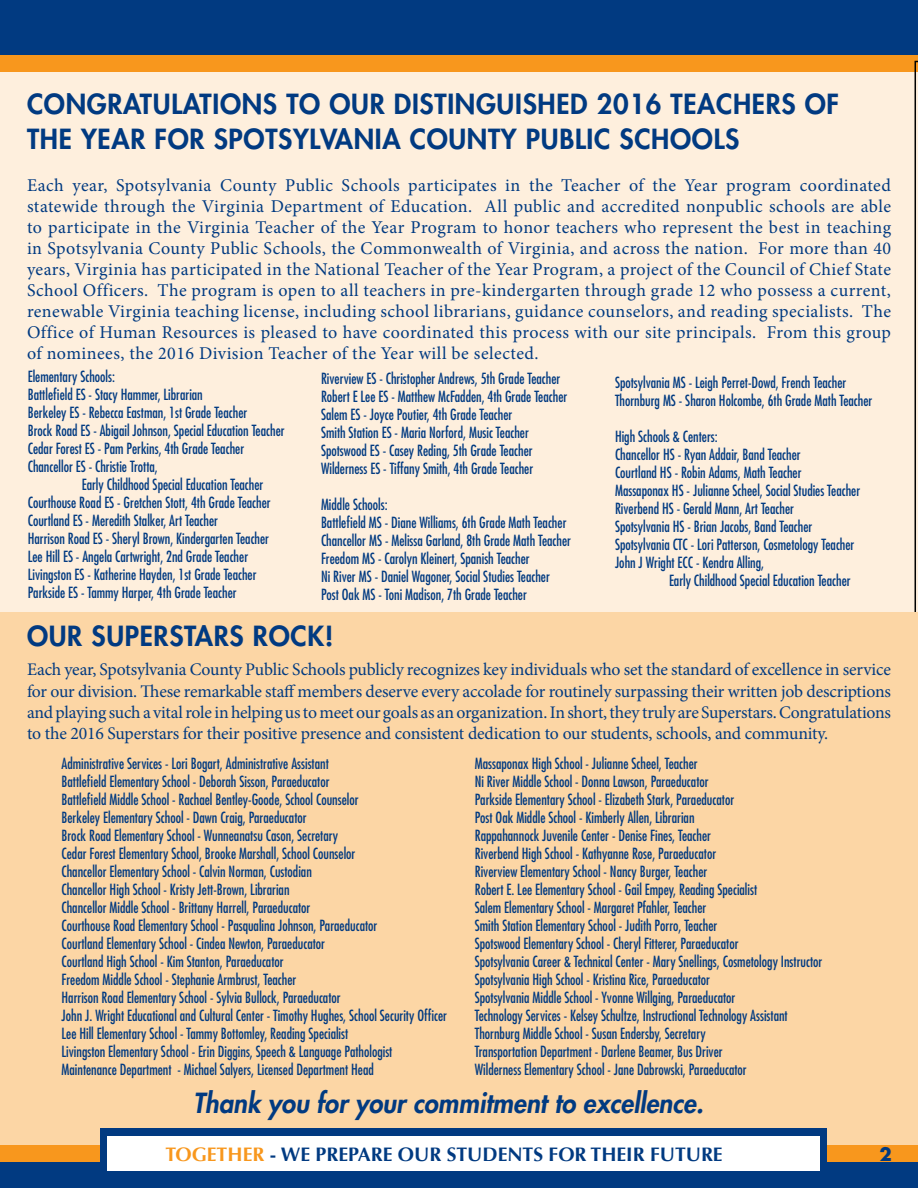
<style>
.page{position:relative;width:918px;height:1188px;background:#fff}
.page>*{position:absolute;margin:0;border:0;box-sizing:border-box;transform-origin:0 0}
.t1{font:800 27px/34.5px "Futura";letter-spacing:.025em;color:#013a81}
.t2{font:italic 800 27px "Futura";color:#013a81;scale:.95 1}
.t3{font:700 19.5px "Optima";color:#013a81}
.t4{font:18px/21px "Minion Pro";letter-spacing:.025em;color:#013a81;text-align:justify}
.t5{font:700 18px "Futura";color:#013a81}
.t6{font:17.7px/21.3px "Minion Pro";letter-spacing:-.01em;color:#013a81;text-align:justify}
.t7{font:condensed 15px/18px "Futura";color:#013a81;scale:.95 1}
.s1{color:#f8971d}
</style>
<div class="page">
<div style="left:0;top:68px;width:917px;height:544px;background:#feefdd"></div>
<div style="left:0;top:0;width:918px;height:55px;background:#013a81"></div>
<div style="left:0;top:55px;width:918px;height:16px;background:#f8971d"></div>
<svg style="left:915px;top:61px;width:3px;height:1084px"></svg>
<div style="left:0;top:612px;width:917px;height:545px;background:#fcd6a5"></div>
<div style="left:0;top:1162px;width:918px;height:26px;background:#013a81"></div>
<div style="left:0;top:1145px;width:918px;height:17px;background:#f8971d"></div>
<div style="left:101px;top:1128px;width:726px;height:35px;background:#013a81"></div>
<div style="left:108px;top:1136px;width:712px;height:35px;background:#fff"></div>
<h2 class="t1" style="left:27px;top:87px;width:814px">CONGRATULATIONS TO OUR DISTINGUISHED 2016 TEACHERS OF<br>THE YEAR FOR SPOTSYLVANIA COUNTY PUBLIC SCHOOLS</h2>
<p class="t4" style="left:27px;top:175px;width:866px">Each year, Spotsylvania County Public Schools participates in the Teacher of the Year program coordinated statewide through the Virginia Department of Education. All public and accredited nonpublic schools are able to participate in the Virginia Teacher of the Year Program to honor teachers who represent the best in teaching in Spotsylvania County Public Schools, the Commonwealth of Virginia, and across the nation. For more than 40 years, Virginia has participated in the National Teacher of the Year Program, a project of the Council of Chief State School Officers. The program is open to all teachers in pre-kindergarten through grade 12 who possess a current, renewable Virginia teaching license, including school librarians, guidance counselors, and reading specialists. The Office of Human Resources is pleased to have coordinated this process with our site principals. From this group of nominees, the 2016 Division Teacher of the Year will be selected.</p>
<p class="t7" style="left:28px;top:367px;width:93px">Elementary Schools:</p>
<p class="t7" style="left:321px;top:370px;width:254px">Riverview ES - Christopher Andrews, 5th Grade Teacher</p>
<p class="t7" style="left:615px;top:374px;width:245px">Spotsylvania MS - Leigh Perret-Dowd, French Teacher</p>
<p class="t7" style="left:28px;top:385px;width:186px">Battlefield ES - Stacy Hammer, Librarian</p>
<p class="t7" style="left:321px;top:388px;width:261px">Robert E Lee ES - Matthew McFadden, 4th Grade Teacher</p>
<p class="t7" style="left:615px;top:392px;width:272px">Thornburg MS - Sharon Holcombe, 6th Grade Math Teacher</p>
<p class="t7" style="left:28px;top:403px;width:233px">Berkeley ES - Rebecca Eastman, 1st Grade Teacher</p>
<p class="t7" style="left:321px;top:406px;width:203px">Salem ES - Joyce Poutier, 4th Grade Teacher</p>
<p class="t7" style="left:28px;top:421px;width:272px">Brock Road ES - Abigail Johnson, Special Education Teacher</p>
<p class="t7" style="left:321px;top:424px;width:220px">Smith Station ES - Maria Norford, Music Teacher</p>
<p class="t7" style="left:615px;top:428px;width:110px">High Schools &amp; Centers:</p>
<p class="t7" style="left:28px;top:439px;width:229px">Cedar Forest ES - Pam Perkins, 4th Grade Teacher</p>
<p class="t7" style="left:321px;top:442px;width:224px">Spotswood ES - Casey Reding, 5th Grade Teacher</p>
<p class="t7" style="left:615px;top:446px;width:197px">Chancellor HS - Ryan Addair, Band Teacher</p>
<p class="t7" style="left:28px;top:457px;width:138px">Chancellor ES - Christie Trotta,</p>
<p class="t7" style="left:321px;top:460px;width:225px">Wilderness ES - Tiffany Smith, 4th Grade Teacher</p>
<p class="t7" style="left:615px;top:464px;width:198px">Courtland HS - Robin Adams, Math Teacher</p>
<p class="t7" style="left:82px;top:475px;width:193px">Early Childhood Special Education Teacher</p>
<p class="t7" style="left:615px;top:482px;width:260px">Massaponax HS - Julianne Scheel, Social Studies Teacher</p>
<p class="t7" style="left:28px;top:493px;width:257px">Courthouse Road ES - Gretchen Stott, 4th Grade Teacher</p>
<p class="t7" style="left:321px;top:496px;width:72px">Middle Schools:</p>
<p class="t7" style="left:615px;top:500px;width:190px">Riverbend HS - Gerald Mann, Art Teacher</p>
<p class="t7" style="left:28px;top:511px;width:202px">Courtland ES - Meredith Stalker, Art Teacher</p>
<p class="t7" style="left:321px;top:514px;width:260px">Battlefield MS - Diane Williams, 6th Grade Math Teacher</p>
<p class="t7" style="left:615px;top:518px;width:209px">Spotsylvania HS - Brian Jacobs, Band Teacher</p>
<p class="t7" style="left:28px;top:529px;width:256px">Harrison Road ES - Sheryl Brown, Kindergarten Teacher</p>
<p class="t7" style="left:321px;top:532px;width:265px">Chancellor MS - Melissa Garland, 8th Grade Math Teacher</p>
<p class="t7" style="left:615px;top:536px;width:254px">Spotsylvania CTC - Lori Patterson, Cosmetology Teacher</p>
<p class="t7" style="left:28px;top:547px;width:233px">Lee Hill ES - Angela Cartwright, 2nd Grade Teacher</p>
<p class="t7" style="left:321px;top:550px;width:221px">Freedom MS - Carolyn Kleinert, Spanish Teacher</p>
<p class="t7" style="left:615px;top:554px;width:159px">John J Wright ECC - Kendra Alling,</p>
<p class="t7" style="left:28px;top:565px;width:242px">Livingston ES - Katherine Hayden, 1st Grade Teacher</p>
<p class="t7" style="left:321px;top:568px;width:243px">Ni River MS - Daniel Wagoner, Social Studies Teacher</p>
<p class="t7" style="left:669px;top:572px;width:193px">Early Childhood Special Education Teacher</p>
<p class="t7" style="left:28px;top:583px;width:221px">Parkside ES - Tammy Harper, 4th Grade Teacher</p>
<p class="t7" style="left:321px;top:586px;width:218px">Post Oak MS - Toni Madison, 7th Grade Teacher</p>
<p class="t1" style="left:27px;top:618px;width:308px">OUR SUPERSTARS ROCK!</p>
<p class="t6" style="left:27px;top:659px;width:866px">Each year, Spotsylvania County Public Schools publicly recognizes key individuals who set the standard of excellence in service for our division. These remarkable staff members deserve every accolade for routinely surpassing their written job descriptions and playing such a vital role in helping us to meet our goals as an organization. In short, they truly are Superstars. Congratulations to the 2016 Superstars for their positive presence and consistent dedication to our students, schools, and community.</p>
<p class="t7" style="left:62px;top:754px;width:407px">Administrative Services - Lori Bogart, Administrative Assistant<br>Battlefield Elementary School - Deborah Sisson, Paraeducator<br>Battlefield Middle School - Rachael Bentley-Goode, School Counselor<br>Berkeley Elementary School - Dawn Craig, Paraeducator<br>Brock Road Elementary School - Wunneanatsu Cason, Secretary<br>Cedar Forest Elementary School, Brooke Marshall, School Counselor<br>Chancellor Elementary School - Calvin Norman, Custodian<br>Chancellor High School - Kristy Jett-Brown, Librarian<br>Chancellor Middle School - Brittany Harrell, Paraeducator<br>Courthouse Road Elementary School - Pasqualina Johnson, Paraeducator<br>Courtland Elementary School - Cindea Newton, Paraeducator<br>Courtland High School - Kim Stanton, Paraeducator<br>Freedom Middle School - Stephanie Armbrust, Teacher<br>Harrison Road Elementary School - Sylvia Bullock, Paraeducator<br>John J. Wright Educational and Cultural Center - Timothy Hughes, School Security Officer Lee Hill Elementary School - Tammy Bottomley, Reading Specialist<br>Livingston Elementary School - Erin Diggins, Speech &amp; Language Pathologist Maintenance Department - Michael Salyers, Licensed Department Head</p>
<p class="t7" style="left:475px;top:754px;width:367px">Massaponax High School - Julianne Scheel, Teacher<br>Ni River Middle School - Donna Lawson, Paraeducator<br>Parkside Elementary School - Elizabeth Stark, Paraeducator<br>Post Oak Middle School - Kimberly Allen, Librarian<br>Rappahannock Juvenile Center - Denise Fines, Teacher<br>Riverbend High School - Kathyanne Rose, Paraeducator<br>Riverview Elementary School - Nancy Burger, Teacher<br>Robert E. Lee Elementary School - Gail Empey, Reading Specialist<br>Salem Elementary School - Margaret Pfahler, Teacher<br>Smith Station Elementary School - Judith Porro, Teacher<br>Spotswood Elementary School - Cheryl Fitterer, Paraeducator<br>Spotsylvania Career &amp; Technical Center - Mary Snellings, Cosmetology Instructor Spotsylvania High School - Kristina Rice, Paraeducator<br>Spotsylvania Middle School - Yvonne Willging, Paraeducator<br>Technology Services - Kelsey Schultze, Instructional Technology Assistant Thornburg Middle School - Susan Endersby, Secretary<br>Transportation Department - Darlene Beamer, Bus Driver<br>Wilderness Elementary School - Jane Dabrowski, Paraeducator</p>
<p class="t2" style="left:193px;top:1086px;width:538px">Thank you for your commitment to excellence.</p>
<p class="t3" style="left:165px;top:1143px;width:559px"><span class="s1">TOGETHER</span> - WE PREPARE OUR STUDENTS FOR THEIR FUTURE</p>
<p class="t5" style="left:879px;top:1142px;width:14px">2</p>
</div>
